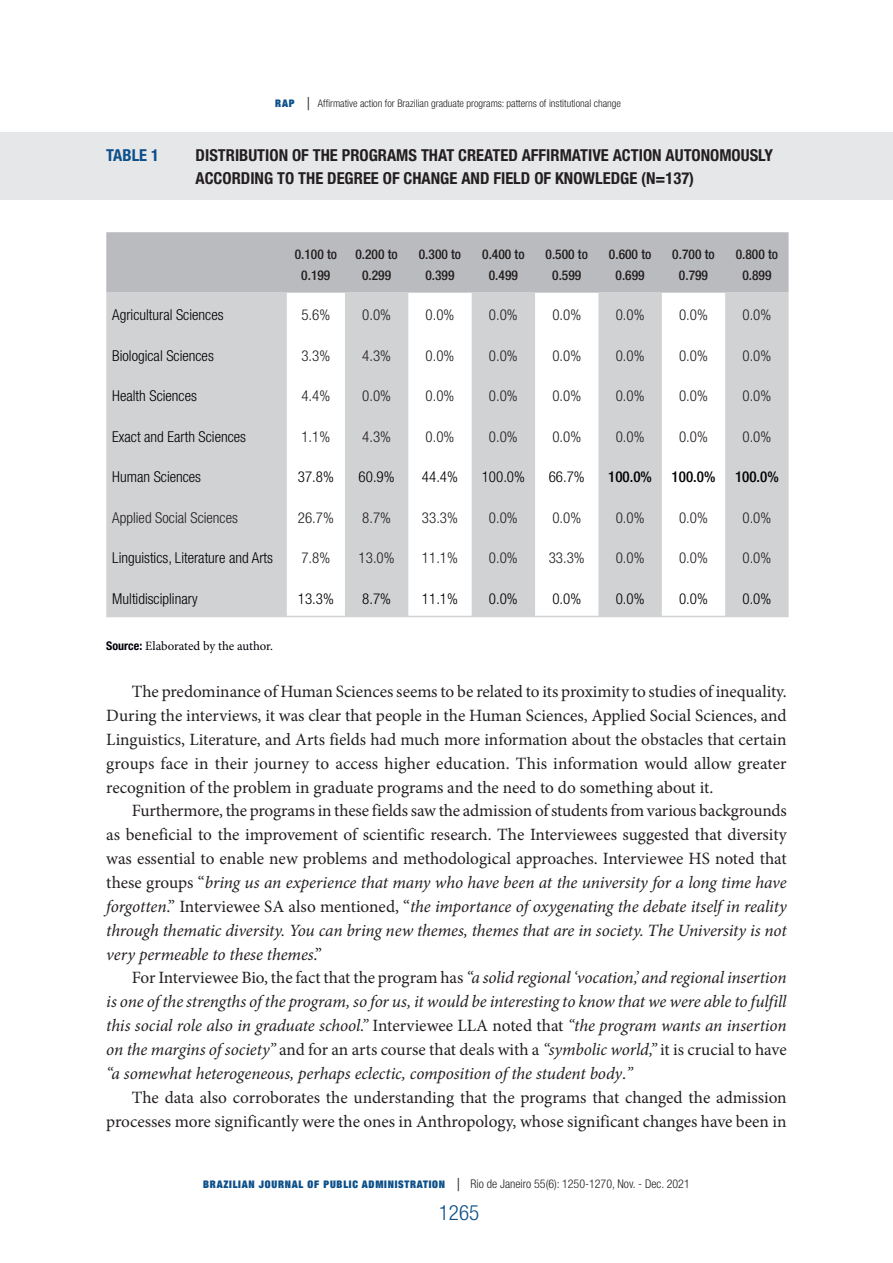
<style>
.page{position:relative;width:893px;height:1263px;background:#fff}
.page>*{position:absolute;margin:0;border:0;box-sizing:border-box;transform-origin:0 0}
.t1{font:300 condensed 21px "Helvetica Neue LT Std";color:#0c4f89}
.texto_3{font:17.25px/23.9px "Minion Pro";color:#231f20;text-align:justify}
.texto_3-2{font:italic 17.25px/23.9px "Minion Pro";letter-spacing:-.005em;color:#231f20;text-align:justify}
.tit_tab{font:700 condensed 16.5px/23.1px "Helvetica Neue LT Std";color:#231f20}
.tit_tab-2{font:700 condensed 16.5px "Helvetica Neue LT Std";color:#0c4f89}
.TEXTO_TAB{font:300 condensed 15px "Helvetica Neue LT Std";color:#231f20}
.TEXTO_TAB-2{font:300 condensed 15px "Helvetica Neue LT Std";color:#000}
.TEXTO_TAB-3{font:500 condensed 15px "Helvetica Neue LT Std";color:#000}
.GARGANTA{font:500 condensed 13.5px/21px "Helvetica Neue LT Std";color:#231f20;text-align:center}
.fonte{font:12.75px "Minion Pro";letter-spacing:-.005em;color:#000009}
.t2{font:300 condensed 12px "Helvetica Neue LT Std";color:#231f20}
.t3{font:300 condensed 10.5px "Helvetica Neue LT Std";color:#231f20}
.s1{font-family:"Helvetica Neue";font-weight:900;font-stretch:expanded;color:#0c4f89}
.s2{font-size:18px}
.s3{font-family:"Helvetica Neue LT Std";font-weight:700;font-stretch:condensed;font-size:12px}
.s4{font-style:italic}
.s5{font-style:normal}
.s6{font-family:"Helvetica Neue";font-weight:900;font-stretch:expanded;font-size:10.5px;color:#0c4f89}
</style>
<div class="page">
<div style="left:0;top:133px;width:893px;height:67px;background:#e6e7e9"></div>
<div style="left:106px;top:232px;width:683px;height:61px;background:#babbbe"></div>
<svg style="left:106px;top:293px;width:683px;height:323px;fill:#d1d2d4"></svg>
<hr style="left:106px;top:616px;width:181px;height:1px;background:#d1d2d4">
<hr style="left:287px;top:616px;width:58px;height:1px;background:#d1d2d4">
<hr style="left:345px;top:616px;width:63px;height:1px;background:#d1d2d4">
<hr style="left:408px;top:616px;width:64px;height:1px;background:#d1d2d4">
<hr style="left:472px;top:616px;width:63px;height:1px;background:#d1d2d4">
<hr style="left:535px;top:616px;width:63px;height:1px;background:#d1d2d4">
<hr style="left:598px;top:616px;width:64px;height:1px;background:#d1d2d4">
<hr style="left:662px;top:616px;width:63px;height:1px;background:#d1d2d4">
<hr style="left:725px;top:616px;width:64px;height:1px;background:#d1d2d4">
<p class="t3" style="left:275px;top:98px;width:347px"><span class="s1">RAP</span> <span class="s2">|</span> Affirmative action for Brazilian graduate programs: patterns of institutional change</p>
<p class="tit_tab-2" style="left:106px;top:145px;width:54px">TABLE 1</p>
<p class="tit_tab" style="left:196px;top:143px;width:579px">DISTRIBUTION OF THE PROGRAMS THAT CREATED AFFIRMATIVE ACTION AUTONOMOUSLY<br>ACCORDING TO THE DEGREE OF CHANGE AND FIELD OF KNOWLEDGE (N=137)</p>
<p class="GARGANTA" style="left:295px;top:243px;width:44px">0.100 to<br>0.199</p>
<p class="GARGANTA" style="left:355px;top:243px;width:44px">0.200 to<br>0.299</p>
<p class="GARGANTA" style="left:419px;top:243px;width:44px">0.300 to<br>0.399</p>
<p class="GARGANTA" style="left:482px;top:243px;width:44px">0.400 to<br>0.499</p>
<p class="GARGANTA" style="left:546px;top:243px;width:44px">0.500 to<br>0.599</p>
<p class="GARGANTA" style="left:609px;top:243px;width:44px">0.600 to<br>0.699</p>
<p class="GARGANTA" style="left:672px;top:243px;width:44px">0.700 to<br>0.799</p>
<p class="GARGANTA" style="left:736px;top:243px;width:44px">0.800 to<br>0.899</p>
<p class="TEXTO_TAB-2" style="left:112px;top:306px;width:113px">Agricultural Sciences</p>
<p class="TEXTO_TAB" style="left:301px;top:306px;width:30px">5.6%</p>
<p class="TEXTO_TAB" style="left:362px;top:306px;width:30px">0.0%</p>
<p class="TEXTO_TAB" style="left:426px;top:306px;width:30px">0.0%</p>
<p class="TEXTO_TAB" style="left:489px;top:306px;width:30px">0.0%</p>
<p class="TEXTO_TAB" style="left:552px;top:306px;width:30px">0.0%</p>
<p class="TEXTO_TAB" style="left:616px;top:306px;width:30px">0.0%</p>
<p class="TEXTO_TAB" style="left:679px;top:306px;width:30px">0.0%</p>
<p class="TEXTO_TAB" style="left:742px;top:306px;width:30px">0.0%</p>
<p class="TEXTO_TAB-2" style="left:112px;top:347px;width:103px">Biological Sciences</p>
<p class="TEXTO_TAB" style="left:301px;top:347px;width:30px">3.3%</p>
<p class="TEXTO_TAB" style="left:362px;top:347px;width:30px">4.3%</p>
<p class="TEXTO_TAB" style="left:426px;top:347px;width:30px">0.0%</p>
<p class="TEXTO_TAB" style="left:489px;top:347px;width:30px">0.0%</p>
<p class="TEXTO_TAB" style="left:552px;top:347px;width:30px">0.0%</p>
<p class="TEXTO_TAB" style="left:616px;top:347px;width:30px">0.0%</p>
<p class="TEXTO_TAB" style="left:679px;top:347px;width:30px">0.0%</p>
<p class="TEXTO_TAB" style="left:742px;top:347px;width:30px">0.0%</p>
<p class="TEXTO_TAB-2" style="left:112px;top:387px;width:86px">Health Sciences</p>
<p class="TEXTO_TAB" style="left:301px;top:387px;width:30px">4.4%</p>
<p class="TEXTO_TAB" style="left:362px;top:387px;width:30px">0.0%</p>
<p class="TEXTO_TAB" style="left:426px;top:387px;width:30px">0.0%</p>
<p class="TEXTO_TAB" style="left:489px;top:387px;width:30px">0.0%</p>
<p class="TEXTO_TAB" style="left:552px;top:387px;width:30px">0.0%</p>
<p class="TEXTO_TAB" style="left:616px;top:387px;width:30px">0.0%</p>
<p class="TEXTO_TAB" style="left:679px;top:387px;width:30px">0.0%</p>
<p class="TEXTO_TAB" style="left:742px;top:387px;width:30px">0.0%</p>
<p class="TEXTO_TAB-2" style="left:112px;top:428px;width:135px">Exact and Earth Sciences</p>
<p class="TEXTO_TAB" style="left:301px;top:428px;width:30px">1.1%</p>
<p class="TEXTO_TAB" style="left:362px;top:428px;width:30px">4.3%</p>
<p class="TEXTO_TAB" style="left:426px;top:428px;width:30px">0.0%</p>
<p class="TEXTO_TAB" style="left:489px;top:428px;width:30px">0.0%</p>
<p class="TEXTO_TAB" style="left:552px;top:428px;width:30px">0.0%</p>
<p class="TEXTO_TAB" style="left:616px;top:428px;width:30px">0.0%</p>
<p class="TEXTO_TAB" style="left:679px;top:428px;width:30px">0.0%</p>
<p class="TEXTO_TAB" style="left:742px;top:428px;width:30px">0.0%</p>
<p class="TEXTO_TAB-2" style="left:112px;top:468px;width:90px">Human Sciences</p>
<p class="TEXTO_TAB-2" style="left:298px;top:468px;width:38px">37.8%</p>
<p class="TEXTO_TAB-2" style="left:359px;top:468px;width:38px">60.9%</p>
<p class="TEXTO_TAB-2" style="left:422px;top:468px;width:38px">44.4%</p>
<p class="TEXTO_TAB-2" style="left:482px;top:468px;width:45px">100.0%</p>
<p class="TEXTO_TAB-2" style="left:549px;top:468px;width:38px">66.7%</p>
<p class="TEXTO_TAB-3" style="left:608px;top:468px;width:45px">100.0%</p>
<p class="TEXTO_TAB-3" style="left:672px;top:468px;width:45px">100.0%</p>
<p class="TEXTO_TAB-3" style="left:735px;top:468px;width:45px">100.0%</p>
<p class="TEXTO_TAB" style="left:112px;top:509px;width:127px">Applied Social Sciences</p>
<p class="TEXTO_TAB" style="left:298px;top:509px;width:38px">26.7%</p>
<p class="TEXTO_TAB" style="left:362px;top:509px;width:30px">8.7%</p>
<p class="TEXTO_TAB" style="left:422px;top:509px;width:38px">33.3%</p>
<p class="TEXTO_TAB" style="left:489px;top:509px;width:30px">0.0%</p>
<p class="TEXTO_TAB" style="left:552px;top:509px;width:30px">0.0%</p>
<p class="TEXTO_TAB" style="left:616px;top:509px;width:30px">0.0%</p>
<p class="TEXTO_TAB" style="left:679px;top:509px;width:30px">0.0%</p>
<p class="TEXTO_TAB" style="left:742px;top:509px;width:30px">0.0%</p>
<p class="TEXTO_TAB-2" style="left:112px;top:549px;width:162px">Linguistics, Literature and Arts</p>
<p class="TEXTO_TAB" style="left:301px;top:549px;width:30px">7.8%</p>
<p class="TEXTO_TAB" style="left:359px;top:549px;width:38px">13.0%</p>
<p class="TEXTO_TAB" style="left:422px;top:549px;width:38px">11.1%</p>
<p class="TEXTO_TAB" style="left:489px;top:549px;width:30px">0.0%</p>
<p class="TEXTO_TAB" style="left:549px;top:549px;width:38px">33.3%</p>
<p class="TEXTO_TAB" style="left:616px;top:549px;width:30px">0.0%</p>
<p class="TEXTO_TAB" style="left:679px;top:549px;width:30px">0.0%</p>
<p class="TEXTO_TAB" style="left:742px;top:549px;width:30px">0.0%</p>
<p class="TEXTO_TAB-2" style="left:112px;top:590px;width:87px">Multidisciplinary</p>
<p class="TEXTO_TAB-2" style="left:298px;top:590px;width:38px">13.3%</p>
<p class="TEXTO_TAB-2" style="left:362px;top:590px;width:30px">8.7%</p>
<p class="TEXTO_TAB-2" style="left:422px;top:590px;width:38px">11.1%</p>
<p class="TEXTO_TAB-2" style="left:489px;top:590px;width:30px">0.0%</p>
<p class="TEXTO_TAB-2" style="left:552px;top:590px;width:30px">0.0%</p>
<p class="TEXTO_TAB-2" style="left:616px;top:590px;width:30px">0.0%</p>
<p class="TEXTO_TAB-2" style="left:679px;top:590px;width:30px">0.0%</p>
<p class="TEXTO_TAB-2" style="left:742px;top:590px;width:30px">0.0%</p>
<p class="fonte" style="left:106px;top:637px;width:168px"><span class="s3">Source:</span> Elaborated by the author.</p>
<p class="texto_3" style="left:106px;top:680px;width:682px;text-indent:26px">The predominance of Human Sciences seems to be related to its proximity to studies of inequality.<br>During the interviews, it was clear that people in the Human Sciences, Applied Social Sciences, and Linguistics, Literature, and Arts fields had much more information about the obstacles that certain groups face in their journey to access higher education. This information would allow greater recognition of the problem in graduate programs and the need to do something about it.</p>
<p class="texto_3" style="left:106px;top:799px;width:682px;text-indent:26px">Furthermore, the programs in these fields saw the admission of students from various backgrounds as beneficial to the improvement of scientific research. The Interviewees suggested that diversity was essential to enable new problems and methodological approaches. Interviewee HS noted that these groups “<span class="s4">bring us an experience that many who have been at the university for a long time have forgotten</span>.” Interviewee SA also mentioned, “<span class="s4">the importance of oxygenating the debate itself in reality through thematic diversity. You can bring new themes, themes that are in society. The University is not very permeable to these themes</span>.”</p>
<p class="texto_3-2" style="left:106px;top:966px;width:682px;text-indent:26px"><span class="s5">For Interviewee Bio, the fact that the program has</span> “a solid regional ‘vocation,’ and regional insertion is one of the strengths of the program, so for us, it would be interesting to know that we were able to fulfill this social role also in graduate school.” <span class="s5">Interviewee LLA noted that</span> “the program wants an insertion on the margins of society” <span class="s5">and for an arts course that deals with a</span> “symbolic world,” <span class="s5">it is crucial to have </span>“a somewhat heterogeneous, perhaps eclectic, composition of the student body<span class="s5">.</span>”</p>
<p class="texto_3" style="left:106px;top:1085px;width:682px;text-align:right">The data also corroborates the understanding that the programs that changed the admission processes more significantly were the ones in Anthropology, whose significant changes have been in</p>
<p class="t2" style="left:203px;top:1176px;width:488px"><span class="s6">BRAZILIAN JOURNAL OF PUBLIC ADMINISTRATION</span> <span class="s2">|</span> Rio de Janeiro 55(6): 1250-1270, Nov. - Dec. 2021</p>
<p class="t1" style="left:439px;top:1200px;width:42px">1265</p>
</div>
